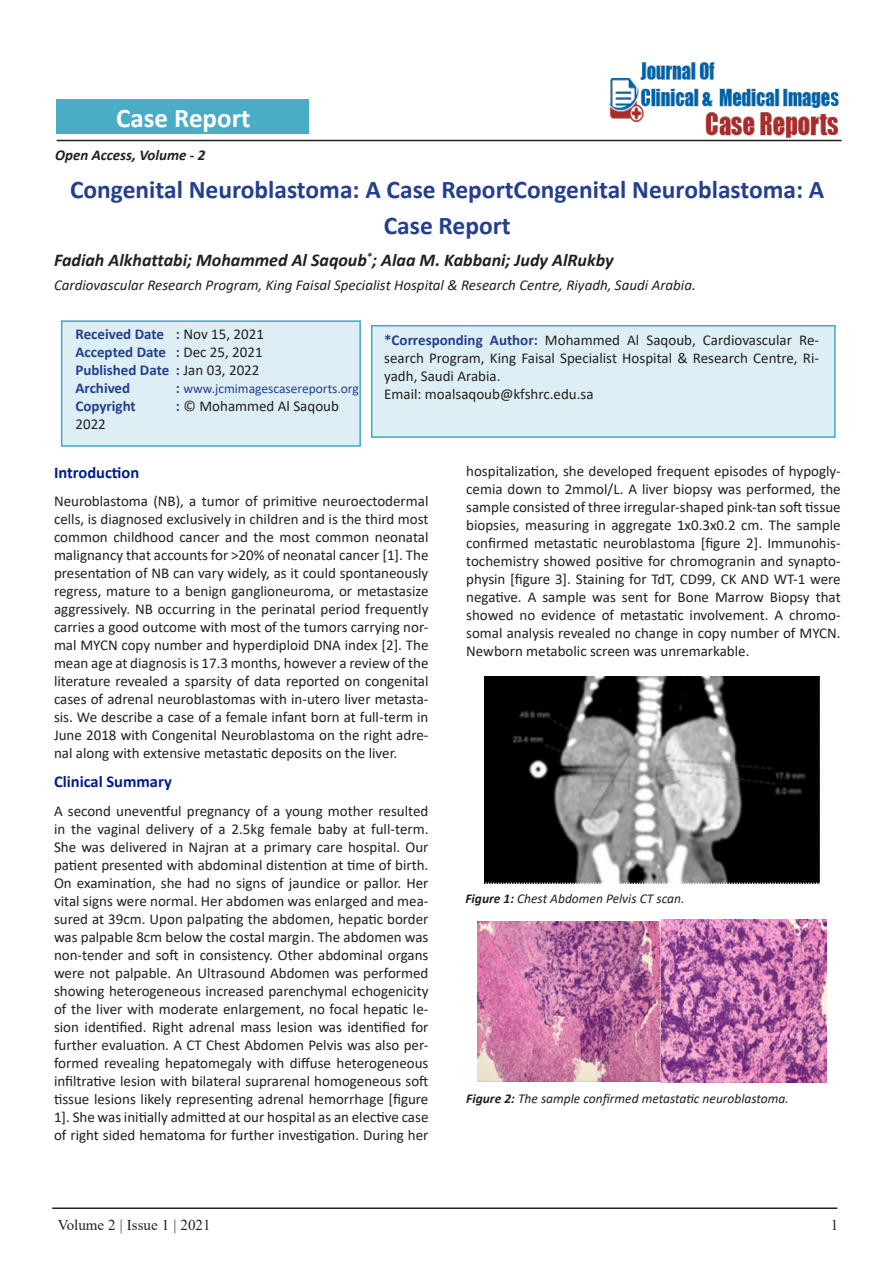
<style>
.page{position:relative;width:893px;height:1263px;background:#fff}
.page>*{position:absolute;margin:0;border:0;box-sizing:border-box;transform-origin:0 0}
.t1{font:700 27px "Calibri";color:#fff}
.Tittle{font:700 25.5px/36px "Calibri";color:#253f8e;text-align:center}
.Paragraph_Style_1{font:italic 700 18px "Calibri";color:#231f20}
.side_heading_new{font:700 16.5px "Calibri";color:#001d8c}
.side_heading_new-2{font:15px/18px "Calibri";color:#231f20;text-align:justify}
.Paragraph_Style_1-2{font:15px/18px "Calibri";color:#231f20;text-align:justify}
.Paragraph_Style_1-3{font:italic 15px "Calibri";color:#231f20}
.Paragraph_Style_1-4{font:700 15px/18px "Calibri";color:#253f8e}
.t2{font:15px "Times New Roman";color:#231f20}
.t3{font:italic 700 15px "Calibri";color:#231f20}
.fig_tittle{font:italic 13.5px "Calibri";color:#231f20}
.Paragraph_Style_1-5{font:13.5px "Calibri";color:#253f8e}
.s1{font-weight:400;color:#231f20}
.s2{font-weight:700;color:#253f8e}
.s3{font-weight:700;font-size:15px}
.s4{font-weight:700}
</style>
<div class="page">
<hr style="left:57px;top:140px;width:785px;height:1px;background:#231f20">
<hr style="left:52px;top:1207px;width:785px;height:2px;background:#231f20">
<div style="left:57px;top:100px;width:252px;height:34px;background:#4bacc6"></div>
<div style="left:371px;top:325px;width:465px;height:113px;background:#ddeff4;border:2px solid #3daac4"></div>
<div style="left:61px;top:320px;width:300px;height:127px;background:#ddeff4;border:2px solid #3daac4"></div>
<img style="left:606px;top:62px;width:234px;height:80px">
<img style="left:485px;top:676px;width:335px;height:207px">
<img style="left:478px;top:921px;width:183px;height:161px">
<img style="left:661px;top:920px;width:166px;height:163px">
<p class="t1" style="left:116px;top:99px;width:136px">Case Report</p>
<p class="t3" style="left:55px;top:144px;width:152px">Open Access, Volume - 2</p>
<p class="Tittle" style="left:70px;top:171px;width:756px">Congenital Neuroblastoma: A Case ReportCongenital Neuroblastoma: A<br>Case Report</p>
<p class="Paragraph_Style_1" style="left:54px;top:247px;width:561px">Fadiah Alkhattabi; Mohammed Al Saqoub<sup>*</sup>; Alaa M. Kabbani; Judy AlRukby</p>
<p class="Paragraph_Style_1-3" style="left:54px;top:274px;width:643px">Cardiovascular Research Program, King Faisal Specialist Hospital &amp; Research Centre, Riyadh, Saudi Arabia.</p>
<p class="Paragraph_Style_1-4" style="left:75px;top:325px;width:190px">Received Date : <span class="s1">Nov 15, 2021<br></span>Accepted Date : <span class="s1">Dec 25, 2021<br></span>Published Date : <span class="s1">Jan 03, 2022<br></span>Archived</p>
<p class="Paragraph_Style_1-2" style="left:384px;top:331px;width:436px"><span class="s2">*Corresponding Author:</span> Mohammed Al Saqoub, Cardiovascular Re&shy;search Program, King Faisal Specialist Hospital &amp; Research Centre, Ri&shy;yadh, Saudi Arabia.</p>
<p class="Paragraph_Style_1-2" style="left:384px;top:385px;width:211px">Email: moalsaqoub@kfshrc.edu.sa</p>
<p class="Paragraph_Style_1-5" style="left:176px;top:379px;width:184px"><span class="s3">:</span> www.jcmimagescasereports.org</p>
<p class="Paragraph_Style_1-4" style="left:75px;top:397px;width:62px">Copyright</p>
<p class="Paragraph_Style_1-2" style="left:176px;top:397px;width:165px"><span class="s2">:</span> © Mohammed Al Saqoub</p>
<p class="Paragraph_Style_1-2" style="left:75px;top:415px;width:32px">2022</p>
<p class="side_heading_new" style="left:54px;top:460px;width:87px">Introduction</p>
<p class="side_heading_new-2" style="left:54px;top:492px;width:376px">Neuroblastoma (NB), a tumor of primitive neuroectodermal cells, is diagnosed exclusively in children and is the third most common childhood cancer and the most common neonatal malignancy that accounts for &gt;20% of neonatal cancer [1]. The presentation of NB can vary widely, as it could spontaneously regress, mature to a benign ganglioneuroma, or metastasize aggressively. NB occurring in the perinatal period frequently carries a good outcome with most of the tumors carrying nor&shy;mal MYCN copy number and hyperdiploid DNA index [2]. The mean age at diagnosis is 17.3 months, however a review of the literature revealed a sparsity of data reported on congenital cases of adrenal neuroblastomas with in-utero liver metasta&shy;sis. We describe a case of a female infant born at full-term in June 2018 with Congenital Neuroblastoma on the right adre&shy;nal along with extensive metastatic deposits on the liver.</p>
<p class="side_heading_new" style="left:54px;top:770px;width:119px">Clinical Summary</p>
<p class="side_heading_new-2" style="left:54px;top:802px;width:376px">A second uneventful pregnancy of a young mother resulted in the vaginal delivery of a 2.5kg female baby at full-term.<br>She was delivered in Najran at a primary care hospital. Our patient presented with abdominal distention at time of birth.<br>On examination, she had no signs of jaundice or pallor. Her vital signs were normal. Her abdomen was enlarged and mea&shy;sured at 39cm. Upon palpating the abdomen, hepatic border was palpable 8cm below the costal margin. The abdomen was non-tender and soft in consistency. Other abdominal organs were not palpable. An Ultrasound Abdomen was performed showing heterogeneous increased parenchymal echogenicity of the liver with moderate enlargement, no focal hepatic le&shy;sion identified. Right adrenal mass lesion was identified for further evaluation. A CT Chest Abdomen Pelvis was also per&shy;formed revealing hepatomegaly with diffuse heterogeneous infiltrative lesion with bilateral suprarenal homogeneous soft tissue lesions likely representing adrenal hemorrhage [figure 1]. She was initially admitted at our hospital as an elective case of right sided hematoma for further investigation. During her</p>
<p class="side_heading_new-2" style="left:466px;top:462px;width:376px">hospitalization, she developed frequent episodes of hypogly&shy;cemia down to 2mmol/L. A liver biopsy was performed, the sample consisted of three irregular-shaped pink-tan soft tissue biopsies, measuring in aggregate 1x0.3x0.2 cm. The sample confirmed metastatic neuroblastoma [figure 2]. Immunohis&shy;tochemistry showed positive for chromogranin and synapto&shy;physin [figure 3]. Staining for TdT, CD99, CK AND WT-1 were negative. A sample was sent for Bone Marrow Biopsy that showed no evidence of metastatic involvement. A chromo&shy;somal analysis revealed no change in copy number of MYCN.<br>Newborn metabolic screen was unremarkable.</p>
<p class="fig_tittle" style="left:465px;top:889px;width:221px"><span class="s4">Figure 1:</span> Chest Abdomen Pelvis CT scan.</p>
<p class="fig_tittle" style="left:466px;top:1089px;width:324px"><span class="s4">Figure 2:</span> The sample confirmed metastatic neuroblastoma.</p>
<p class="t2" style="left:58px;top:1214px;width:154px">Volume 2 | Issue 1 | 2021</p>
<p class="t2" style="left:831px;top:1214px;width:9px">1</p>
</div>
